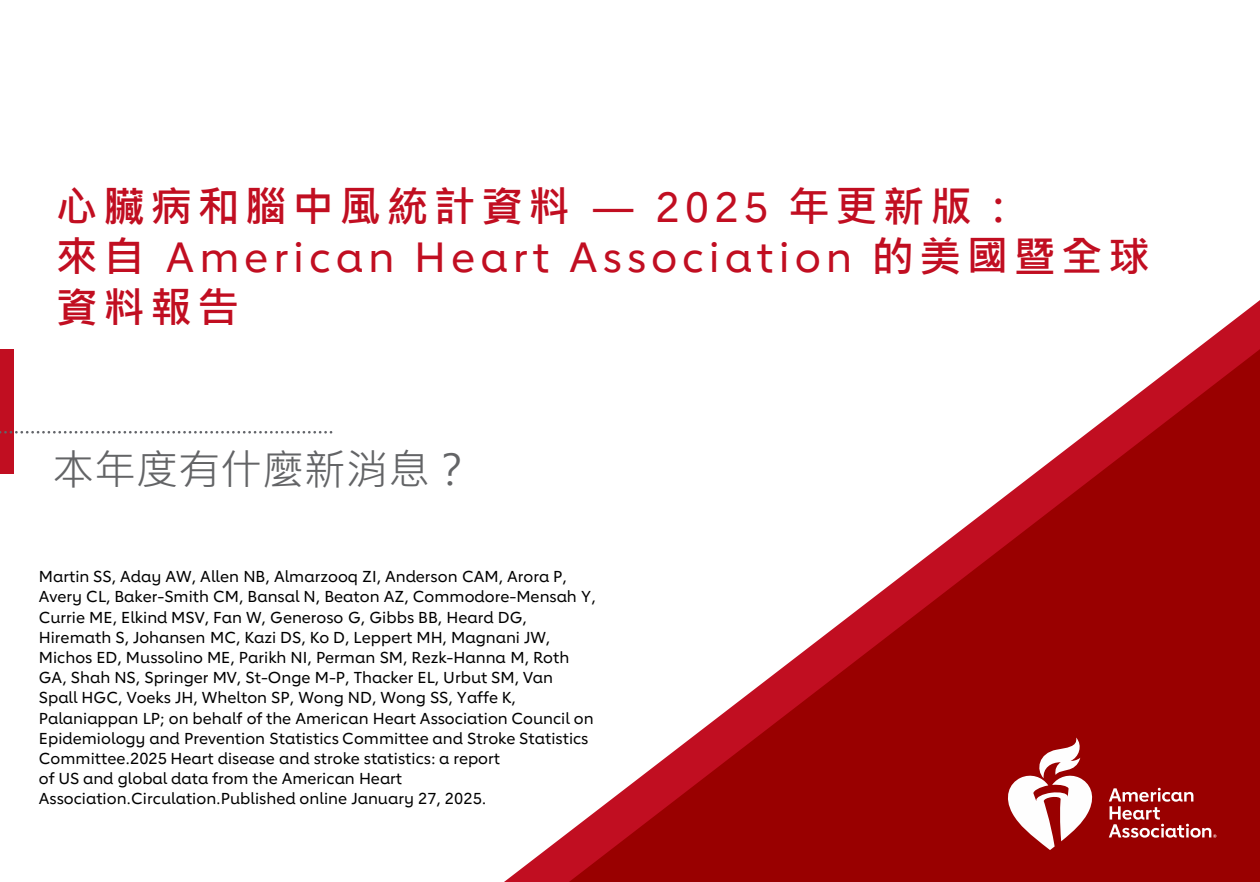
<style>
.page{position:relative;width:1260px;height:882px;background:#fff}
.page>*{position:absolute;margin:0;border:0;box-sizing:border-box;transform-origin:0 0}
.t1{font:500 42px/50.4px "Lub Dub";letter-spacing:.12em;color:#c10e21}
.t2{font:42px "Microsoft Jheng Hei";color:#636466}
.t3{font:500 15.75px/20.3px "Lub Dub";color:#000}
.s1{font-family:"Microsoft Jheng Hei";font-weight:700}
</style>
<div class="page">
<svg style="left:504px;top:300px;width:756px;height:582px"></svg>
<svg style="left:569px;top:349px;width:691px;height:533px"></svg>
<div style="left:0;top:349px;width:13px;height:125px;background:#c10e21"></div>
<svg style="left:0;top:431px;width:333px;height:3px"></svg>
<svg style="left:1109px;top:788px;width:107px;height:50px;background:#b03a3a"></svg>
<svg style="left:1008px;top:738px;width:88px;height:112px"></svg>
<h1 class="t1" style="left:56px;top:182px;width:1096px"><span class="s1">心臟病和腦中風統計資料</span> — 2025 <span class="s1">年更新版：<br>來自</span> American Heart Association <span class="s1">的美國暨全球資料報告</span></h1>
<p class="t2" style="left:52px;top:443px;width:422px">本年度有什麼新消息？</p>
<p class="t3" style="left:39px;top:566px;width:559px">Martin SS, Aday AW, Allen NB, Almarzooq ZI, Anderson CAM, Arora P, Avery CL, Baker-Smith CM, Bansal N, Beaton AZ, Commodore-Mensah Y, Currie ME, Elkind MSV, Fan W, Generoso G, Gibbs BB, Heard DG, Hiremath S, Johansen MC, Kazi DS, Ko D, Leppert MH, Magnani JW, Michos ED, Mussolino ME, Parikh NI, Perman SM, Rezk-Hanna M, Roth GA, Shah NS, Springer MV, St-Onge M-P, Thacker EL, Urbut SM, Van Spall HGC, Voeks JH, Whelton SP, Wong ND, Wong SS, Yaffe K, Palaniappan LP; on behalf of the American Heart Association Council on Epidemiology and Prevention Statistics Committee and Stroke Statistics Committee.2025 Heart disease and stroke statistics: a report<br>of US and global data from the American Heart Association.Circulation.Published online January 27, 2025.</p>
</div>
